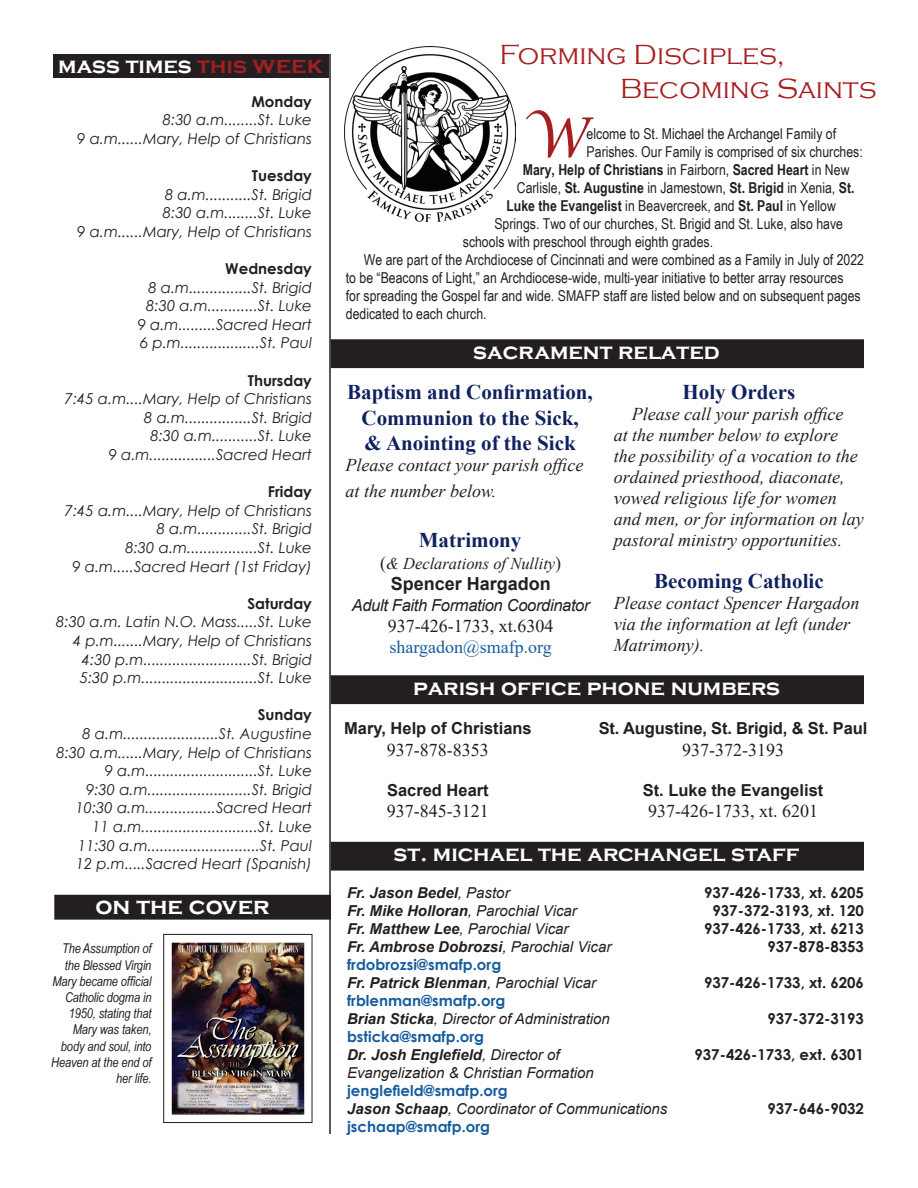
<style>
.page{position:relative;width:918px;height:1188px;background:#fff}
.page>*{position:absolute;margin:0;border:0;box-sizing:border-box;transform-origin:0 0}
.t1{font:italic 55.05px "Lucida Calligraphy";color:#a71e21}
.t2{font:300 28.5px/34.2px "Copperplate Gothic";color:#a71e21}
.t3{font:700 24px "Copperplate Gothic";color:#fff}
.t4{font:700 22.5px "Copperplate Gothic";color:#fff}
.t5{font:700 21px/25.2px "Times New Roman";color:#0f215f;text-align:center}
.t6{font:italic 18px/21px "Times New Roman";color:#231f20}
.t7{font:18px "Times New Roman";color:#231f20}
.t8{font:18px "Times New Roman";color:#175d9e}
.t9{font:700 18px "Arial";color:#231f20}
.t10{font:700 16.5px "Arial";color:#231f20}
.t11{font:italic 16.5px "Arial";letter-spacing:-.02em;color:#231f20}
.t12{font:italic 16.5px "Times New Roman";color:#231f20}
.t13{font:italic 15px/18.6px "Century Gothic";color:#231f20;text-align:right}
.t14{font:15px "Arial Narrow";color:#231f20}
.t15{font:700 15px "Century Gothic";color:#231f20}
.t16{font:italic 700 15px "Arial";color:#231f20}
.t17{font:italic 15px "Arial";color:#231f20}
.t18{font:700 15px "Century Gothic";color:#175d9e}
.t19{font:700 15px "Arial Narrow";color:#231f20}
.t20{font:italic 13.5px/16.2px "Arial Narrow";letter-spacing:-.01em;color:#231f20;text-align:right}
.s1{color:#9e2024}
.s2{font-size:24px;color:#9e2024}
.s3{font-weight:400}
.s4{font-weight:700}
.s5{font-style:normal;font-size:18px}
</style>
<div class="page">
<img style="left:344px;top:47px;width:171px;height:174px">
<hr style="left:329px;top:54px;width:2px;height:1080px;background:#231f20">
<div style="left:54px;top:54px;width:275px;height:23px;background:#231f20"></div>
<div style="left:55px;top:895px;width:275px;height:24px;background:#231f20"></div>
<div style="left:54px;top:895px;width:277px;height:25px;border:2px solid #231f20"></div>
<img style="left:171px;top:942px;width:134px;height:173px">
<div style="left:163px;top:934px;width:149px;height:189px;border:1px solid #231f20"></div>
<div style="left:332px;top:843px;width:531px;height:27px;background:#231f20"></div>
<div style="left:331px;top:842px;width:533px;height:29px;border:2px solid #231f20"></div>
<div style="left:332px;top:340px;width:531px;height:27px;background:#231f20"></div>
<div style="left:331px;top:339px;width:533px;height:29px;border:2px solid #231f20"></div>
<div style="left:332px;top:676px;width:531px;height:27px;background:#231f20"></div>
<div style="left:331px;top:675px;width:533px;height:29px;border:2px solid #231f20"></div>
<h3 class="t4" style="left:58px;top:53px;width:266px">mass times <span class="s1">this</span> <span class="s2">week</span></h3>
<p class="t15" style="left:251px;top:90px;width:62px">Monday</p>
<p class="t13" style="left:77px;top:110px;width:236px">8:30 a.m........St. Luke<br>9 a.m......Mary, Help of Christians</p>
<p class="t15" style="left:252px;top:164px;width:61px">Tuesday</p>
<p class="t13" style="left:77px;top:185px;width:236px">8 a.m...........St. Brigid<br>8:30 a.m........St. Luke<br>9 a.m......Mary, Help of Christians</p>
<p class="t15" style="left:225px;top:257px;width:88px">Wednesday</p>
<p class="t13" style="left:138px;top:278px;width:176px">8 a.m...............St. Brigid<br>8:30 a.m............St. Luke<br>9 a.m.........Sacred Heart<br>6 p.m...................St. Paul</p>
<p class="t15" style="left:248px;top:369px;width:66px">Thursday</p>
<p class="t13" style="left:65px;top:389px;width:249px">7:45 a.m....Mary, Help of Christians 8 a.m................St. Brigid<br>8:30 a.m...........St. Luke<br>9 a.m................Sacred Heart</p>
<p class="t15" style="left:268px;top:480px;width:46px">Friday</p>
<p class="t13" style="left:65px;top:501px;width:249px">7:45 a.m....Mary, Help of Christians 8 a.m.............St. Brigid<br>8:30 a.m.................St. Luke<br>9 a.m.....Sacred Heart (1st Friday)</p>
<p class="t15" style="left:248px;top:592px;width:66px">Saturday</p>
<p class="t13" style="left:56px;top:613px;width:257px">8:30 a.m. Latin N.O. Mass.....St. Luke 4 p.m.......Mary, Help of Christians 4:30 p.m..........................St. Brigid 5:30 p.m............................St. Luke</p>
<p class="t15" style="left:258px;top:704px;width:56px">Sunday</p>
<p class="t13" style="left:56px;top:724px;width:257px">8 a.m.......................St. Augustine 8:30 a.m......Mary, Help of Christians 9 a.m...........................St. Luke<br>9:30 a.m.........................St. Brigid 10:30 a.m.................Sacred Heart 11 a.m............................St. Luke 11:30 a.m...........................St. Paul<br>12 p.m.....Sacred Heart (Spanish)</p>
<h3 class="t3" style="left:95px;top:893px;width:176px">on the cover</h3>
<p class="t20" style="left:51px;top:940px;width:102px">The Assumption of the Blessed Virgin<br>Mary became official<br>Catholic dogma in<br>1950, stating that<br>Mary was taken, body and soul, into<br>Heaven at the end of her life.</p>
<h2 class="t2" style="left:620px;top:38px;width:258px;text-indent:-121px">Forming Disciples,<br>Becoming Saints</h2>
<h1 class="t1" style="left:523px;top:104px;width:65px">W</h1>
<p class="t14" style="left:587px;top:123px;width:251px">elcome to St. Michael the Archangel Family of</p>
<p class="t14" style="left:587px;top:141px;width:278px">Parishes. Our Family is comprised of six churches:</p>
<p class="t19" style="left:523px;top:159px;width:328px">Mary, Help of Christians <span class="s3">in Fairborn,</span> Sacred Heart <span class="s3">in New</span></p>
<p class="t14" style="left:517px;top:177px;width:339px">Carlisle, <span class="s4">St. Augustine</span> in Jamestown, <span class="s4">St. Brigid</span> in Xenia, <span class="s4">St.</span></p>
<p class="t14" style="left:506px;top:195px;width:331px"><span class="s4">Luke the Evangelist</span> in Beavercreek, and <span class="s4">St. Paul</span> in Yellow</p>
<p class="t14" style="left:494px;top:213px;width:350px">Springs. Two of our churches, St. Brigid and St. Luke, also have</p>
<p class="t14" style="left:463px;top:231px;width:252px">schools with preschool through eighth grades.</p>
<p class="t14" style="left:364px;top:249px;width:502px">We are part of the Archdiocese of Cincinnati and were combined as a Family in July of 2022</p>
<p class="t14" style="left:346px;top:267px;width:499px">to be “Beacons of Light,” an Archdiocese-wide, multi-year initiative to better array resources</p>
<p class="t14" style="left:346px;top:285px;width:516px">for spreading the Gospel far and wide. SMAFP staff are listed below and on subsequent pages</p>
<p class="t14" style="left:346px;top:303px;width:142px">dedicated to each church.</p>
<h3 class="t4" style="left:473px;top:339px;width:248px">sacrament related</h3>
<h3 class="t5" style="left:347px;top:379px;width:247px">Baptism and Confirmation,<br>Communion to the Sick,<br>&amp; Anointing of the Sick</h3>
<p class="t6" style="left:346px;top:452px;width:239px;line-height:25.2px">Please contact your parish office at the number below.</p>
<h3 class="t5" style="left:419px;top:527px;width:104px">Matrimony</h3>
<p class="t12" style="left:380px;top:552px;width:183px"><span class="s5">(</span>&amp; Declarations of Nullity<span class="s5">)</span></p>
<p class="t9" style="left:391px;top:571px;width:162px">Spencer Hargadon</p>
<p class="t11" style="left:352px;top:595px;width:239px">Adult Faith Formation Coordinator</p>
<p class="t7" style="left:388px;top:614px;width:167px">937-426-1733, xt.6304</p>
<p class="t8" style="left:390px;top:635px;width:164px">shargadon@smafp.org</p>
<h3 class="t5" style="left:683px;top:379px;width:114px">Holy Orders</h3>
<p class="t6" style="left:614px;top:403px;width:252px;text-indent:18px">Please call your parish office<br>at the number below to explore the possibility of a vocation to the ordained priesthood, diaconate, vowed religious life for women and men, or for information on lay pastoral ministry opportunities.</p>
<h3 class="t5" style="left:654px;top:568px;width:171px">Becoming Catholic</h3>
<p class="t6" style="left:614px;top:592px;width:247px">Please contact Spencer Hargadon via the information at left (under<br>Matrimony).</p>
<h3 class="t4" style="left:413px;top:675px;width:369px">parish office phone numbers</h3>
<p class="t10" style="left:344px;top:717px;width:189px">Mary, Help of Christians</p>
<p class="t7" style="left:387px;top:737px;width:103px">937-878-8353</p>
<p class="t10" style="left:387px;top:778px;width:103px">Sacred Heart</p>
<p class="t7" style="left:387px;top:798px;width:103px">937-845-3121</p>
<p class="t10" style="left:599px;top:717px;width:270px">St. Augustine, St. Brigid, &amp; St. Paul</p>
<p class="t7" style="left:682px;top:737px;width:103px">937-372-3193</p>
<p class="t10" style="left:643px;top:778px;width:182px">St. Luke the Evangelist</p>
<p class="t7" style="left:648px;top:798px;width:171px">937-426-1733, xt. 6201</p>
<h3 class="t4" style="left:394px;top:841px;width:407px">st. michael the archangel staff</h3>
<p class="t16" style="left:347px;top:883px;width:164px">Fr. Jason Bedel<span class="s3">, Pastor</span></p>
<p class="t15" style="left:704px;top:881px;width:161px">937-426-1733, xt. 6205</p>
<p class="t16" style="left:347px;top:901px;width:231px">Fr. Mike Holloran<span class="s3">, Parochial Vicar</span></p>
<p class="t15" style="left:712px;top:899px;width:153px">937-372-3193, xt. 120</p>
<p class="t17" style="left:347px;top:919px;width:223px"><span class="s4">Fr. Matthew Lee</span>, Parochial Vicar</p>
<p class="t15" style="left:704px;top:917px;width:161px">937-426-1733, xt. 6213</p>
<p class="t16" style="left:347px;top:937px;width:266px">Fr. Ambrose Dobrozsi<span class="s3">, Parochial Vicar</span></p>
<p class="t15" style="left:767px;top:935px;width:98px">937-878-8353</p>
<p class="t18" style="left:347px;top:953px;width:156px">frdobrozsi@smafp.org</p>
<p class="t16" style="left:347px;top:973px;width:250px">Fr. Patrick Blenman<span class="s3">, Parochial Vicar</span></p>
<p class="t15" style="left:704px;top:971px;width:161px">937-426-1733, xt. 6206</p>
<p class="t18" style="left:347px;top:989px;width:160px">frblenman@smafp.org</p>
<p class="t17" style="left:347px;top:1009px;width:264px"><span class="s4">Brian Sticka</span>, Director of Administration</p>
<p class="t15" style="left:767px;top:1007px;width:98px">937-372-3193</p>
<p class="t18" style="left:347px;top:1025px;width:139px">bsticka@smafp.org</p>
<p class="t16" style="left:347px;top:1045px;width:214px">Dr. Josh Englefield<span class="s3">, Director of</span></p>
<p class="t15" style="left:694px;top:1043px;width:171px">937-426-1733, ext. 6301</p>
<p class="t17" style="left:347px;top:1063px;width:248px">Evangelization &amp; Christian Formation</p>
<p class="t18" style="left:347px;top:1079px;width:162px">jenglefield@smafp.org</p>
<p class="t17" style="left:347px;top:1099px;width:322px"><span class="s4">Jason Schaap</span>, Coordinator of Communications</p>
<p class="t15" style="left:767px;top:1097px;width:98px">937-646-9032</p>
<p class="t18" style="left:347px;top:1115px;width:145px">jschaap@smafp.org</p>
</div>
